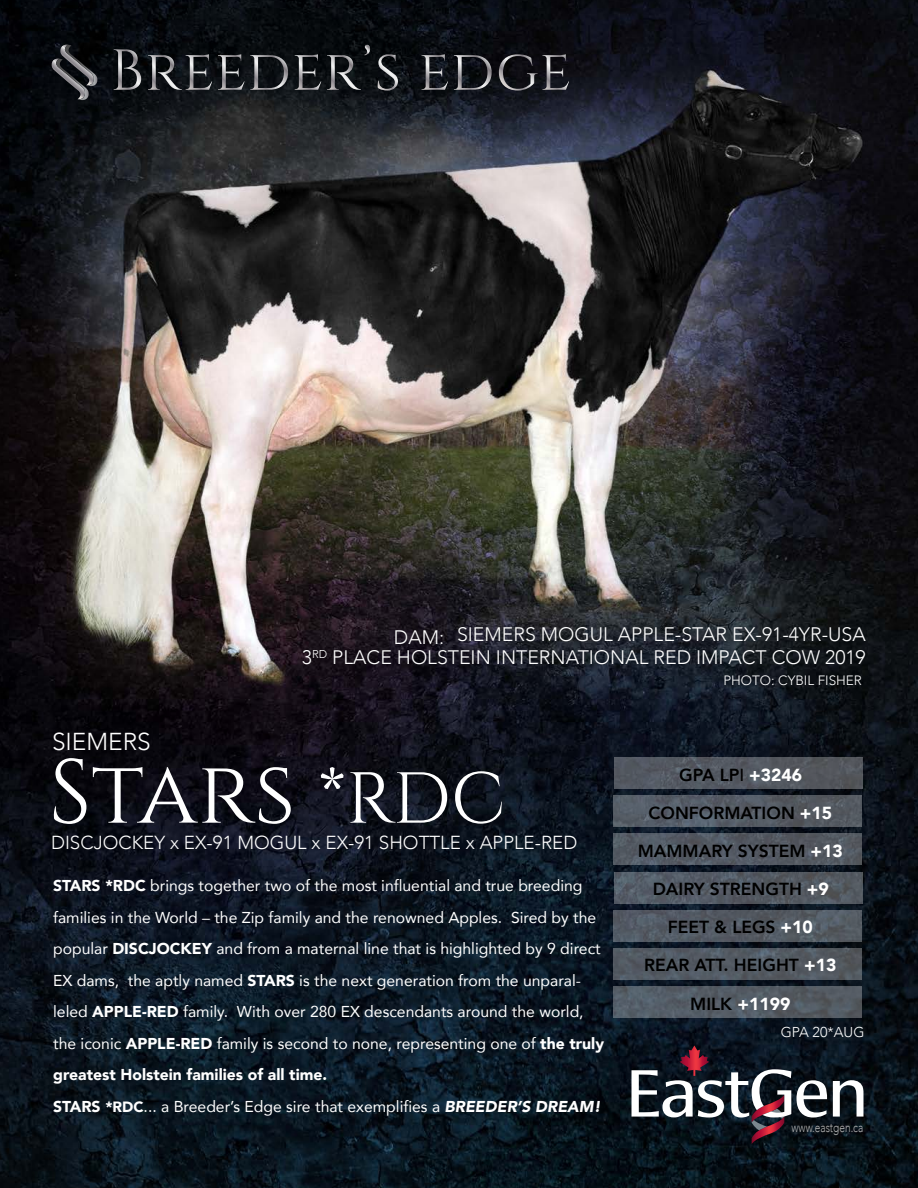
<style>
.page{position:relative;width:918px;height:1188px;background:#fff}
.page>*{position:absolute;margin:0;border:0;box-sizing:border-box;transform-origin:0 0}
.t1{font:90.3px "Cinzel";color:#fff}
.t2{font:300 24.45px "Avenir";color:#fff}
.t3{font:300 19.5px/23.4px "Avenir";color:#fff;text-align:right}
.t4{font:300 18.75px "Avenir";color:#fff}
.t5{font:800 17.4px/38.1px "Avenir";color:#000;text-align:center}
.t6{font:900 17.4px "Avenir";color:#fff}
.t7{font:15.75px/31.5px "Avenir";color:#fff}
.t8{font:300 14.25px "Avenir";color:#fff}
.t9{font:300 13.5px "Avenir";color:#fff}
.t10{font:300 13.5px "Avenir";color:#b3b3b3;scale:.75 1}
.s1{font-size:72px}
.s2{font-weight:900}
.s3{font-weight:900;font-size:14.85px}
.s4{font-weight:900;font-style:italic}
.s5{font-weight:500}
.s6{font-weight:900;color:#fff}
.s7{font-weight:800;color:#000}
</style>
<div class="page">
<img style="left:0;top:0;width:918px;height:1188px">
<svg style="left:833px;top:1080px;width:30px;height:37px"></svg>
<svg style="left:632px;top:1046px;width:195px;height:98px;background:#3b3b44"></svg>
<div style="left:614px;top:758px;width:249px;height:31px;background:#535760"></div>
<svg style="left:614px;top:796px;width:248px;height:31px;background:#545b64"></svg>
<svg style="left:614px;top:834px;width:248px;height:31px;background:#535963"></svg>
<svg style="left:614px;top:872px;width:249px;height:31px;background:#535a63"></svg>
<svg style="left:614px;top:910px;width:248px;height:31px;background:#535a63"></svg>
<svg style="left:614px;top:948px;width:248px;height:32px;background:#525a62"></svg>
<svg style="left:614px;top:987px;width:248px;height:31px;background:#535b64"></svg>
<svg style="left:114px;top:49px;width:27px;height:41px"></svg>
<svg style="left:148px;top:54px;width:64px;height:36px;background:#373a3e"></svg>
<svg style="left:218px;top:54px;width:70px;height:36px;background:#333639"></svg>
<svg style="left:295px;top:54px;width:26px;height:36px"></svg>
<svg style="left:327px;top:45px;width:44px;height:45px;background:#2a2d30"></svg>
<svg style="left:377px;top:54px;width:21px;height:37px"></svg>
<svg style="left:422px;top:54px;width:26px;height:36px"></svg>
<svg style="left:454px;top:55px;width:38px;height:35px"></svg>
<svg style="left:499px;top:54px;width:70px;height:37px;background:#302f35"></svg>
<svg style="left:51px;top:45px;width:43px;height:55px;background:#303235"></svg>
<p class="t3" style="left:302px;top:623px;width:565px">SIEMERS MOGUL APPLE-STAR EX-91-4YR-USA<br>3<sup>RD</sup> PLACE HOLSTEIN INTERNATIONAL RED IMPACT COW 2019</p>
<p class="t3" style="left:394px;top:626px;width:52px">DAM:</p>
<h2 class="t2" style="left:52px;top:727px;width:100px">SIEMERS</h2>
<h1 class="t1" style="left:49px;top:740px;width:458px">Stars <span class="s1">*RDC</span></h1>
<p class="t4" style="left:51px;top:831px;width:528px">DISCJOCKEY x EX-91 MOGUL x EX-91 SHOTTLE x APPLE-RED</p>
<p class="t7" style="left:53px;top:870px;width:552px"><span class="s2">STARS *RDC</span> brings together two of the most influential and true breeding families in the World – the Zip family and the renowned Apples. Sired by the popular <span class="s2">DISCJOCKEY</span> and from a maternal line that is highlighted by 9 direct EX dams, the aptly named <span class="s2">STARS</span> is the next generation from the unparal&shy;leled <span class="s2">APPLE-RED</span> family. With over 280 EX descendants around the world, the iconic <span class="s2">APPLE-RED</span> family is second to none, representing one of <span class="s2">the truly greatest Holstein families of all time.<br>STARS</span> <span class="s3">*RDC</span>... a Breeder’s Edge sire that exemplifies a <span class="s4">BREEDER’S DREAM!</span></p>
<p class="t9" style="left:723px;top:672px;width:140px">PHOTO: CYBIL FISHER</p>
<p class="t5" style="left:638px;top:756px;width:207px">GPA LP<span class="s5">I</span> <span class="s6">+3246<br></span>CONFORMATION <span class="s6">+15<br></span>MAMMARY SYSTEM <span class="s6">+13<br></span>DAIRY STRENGTH <span class="s6">+9<br></span>FEET &amp; LEGS <span class="s6">+10<br></span>REAR ATT. HEIGHT <span class="s6">+13</span></p>
<p class="t6" style="left:690px;top:989px;width:102px"><span class="s7">MILK</span> +1199</p>
<p class="t8" style="left:781px;top:1024px;width:85px">GPA 20*AUG</p>
<p class="t10" style="left:791px;top:1119px;width:97px">www.eastgen.ca</p>
</div>
